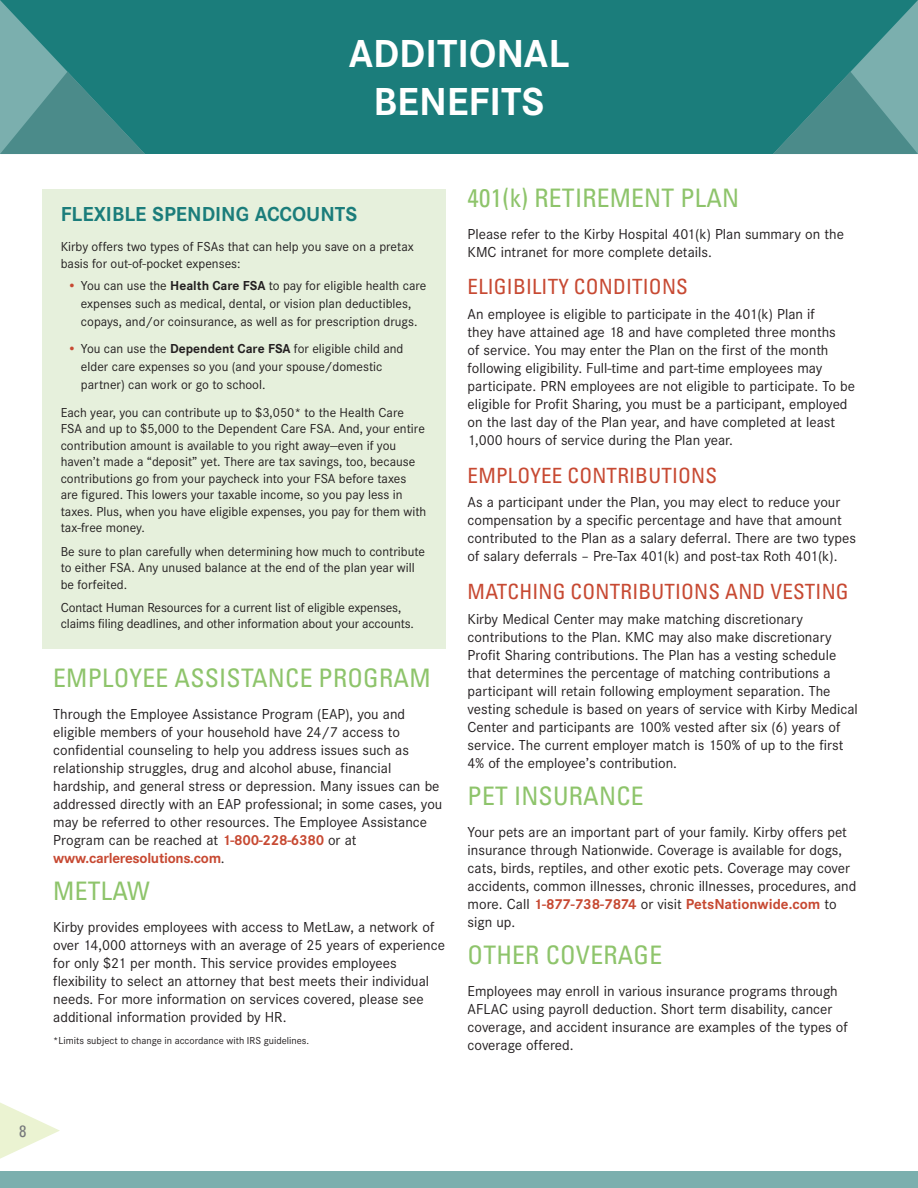
<style>
.page{position:relative;width:918px;height:1188px;background:#fff}
.page>*{position:absolute;margin:0;border:0;box-sizing:border-box;transform-origin:0 0}
.t1{font:700 40.5px/48.6px "Corporate S";color:#fff;text-align:center}
.t2{font:condensed 25.5px "Univers LT Std";letter-spacing:.01em;color:#8ec46b}
.t3{font:condensed 21px "Univers LT Std";letter-spacing:.01em;color:#c74932}
.t4{font:700 21px "Corporate S";color:#1b7d7b}
.t5{font:condensed 16.5px "Univers LT Std";color:#76787b}
.t6{font:15px/18px "Corporate S";color:#231f20}
.t7{font:13.5px/16.5px "Corporate S";color:#231f20}
.t8{font:10.5px "Corporate S";color:#231f20}
.s1{font-weight:700;color:#c74932}
.s2{font-weight:700}
</style>
<div class="page">
<div style="left:0;top:1171px;width:918px;height:17px;background:#7bafae"></div>
<div style="left:0;top:0;width:918px;height:154px;background:#1b7d7b"></div>
<svg style="left:0;top:1102px;width:60px;height:57px"></svg>
<svg style="left:0;top:0;width:145px;height:154px"></svg>
<svg style="left:773px;top:0;width:145px;height:154px"></svg>
<div style="left:43px;top:189px;width:403px;height:460px;background:#e6f0dc"></div>
<h1 class="t1" style="left:349px;top:30px;width:222px">ADDITIONAL<br>BENEFITS</h1>
<h3 class="t4" style="left:61px;top:202px;width:298px">FLEXIBLE SPENDING ACCOUNTS</h3>
<p class="t7" style="left:61px;top:238px;width:355px">Kirby offers two types of FSAs that can help you save on a pretax basis for out-of-pocket expenses:</p>
<p class="t7" style="left:67px;top:277px;width:360px;line-height:18px;text-align:center"><span class="s1">•</span> You can use the <span class="s2">Health Care FSA</span> to pay for eligible health care expenses such as medical, dental, or vision plan deductibles, copays, and/or coinsurance, as well as for prescription drugs.</p>
<p class="t7" style="left:81px;top:340px;width:324px;line-height:18px;text-indent:-14px"><span class="s1">•</span> You can use the <span class="s2">Dependent Care FSA</span> for eligible child and elder care expenses so you (and your spouse/domestic partner) can work or go to school.</p>
<p class="t7" style="left:61px;top:404px;width:367px">Each year, you can contribute up to $3,050* to the Health Care FSA and up to $5,000 to the Dependent Care FSA. And, your entire contribution amount is available to you right away—even if you haven’t made a “deposit” yet. There are tax savings, too, because contributions go from your paycheck into your FSA before taxes are figured. This lowers your taxable income, so you pay less in taxes. Plus, when you have eligible expenses, you pay for them with tax-free money.</p>
<p class="t7" style="left:61px;top:543px;width:366px">Be sure to plan carefully when determining how much to contribute to either FSA. Any unused balance at the end of the plan year will be forfeited.</p>
<p class="t7" style="left:61px;top:599px;width:355px">Contact Human Resources for a current list of eligible expenses, claims filing deadlines, and other information about your accounts.</p>
<h2 class="t2" style="left:53px;top:662px;width:379px">EMPLOYEE ASSISTANCE PROGRAM</h2>
<p class="t6" style="left:53px;top:705px;width:391px">Through the Employee Assistance Program (EAP), you and eligible members of your household have 24/7 access to confidential counseling to help you address issues such as relationship struggles, drug and alcohol abuse, financial hardship, and general stress or depression. Many issues can be addressed directly with an EAP professional; in some cases, you may be referred to other resources. The Employee Assistance Program can be reached at <span class="s1">1-800-228-6380</span> or at <span class="s1">www.carleresolutions.com</span>.</p>
<h2 class="t2" style="left:53px;top:875px;width:98px">METLAW</h2>
<p class="t6" style="left:53px;top:918px;width:393px">Kirby provides employees with access to MetLaw, a network of over 14,000 attorneys with an average of 25 years of experience for only $21 per month. This service provides employees flexibility to select an attorney that best meets their individual needs. For more information on services covered, please see additional information provided by HR.</p>
<p class="t8" style="left:53px;top:1034px;width:257px">*Limits subject to change in accordance with IRS guidelines.</p>
<h2 class="t2" style="left:468px;top:182px;width:273px">401(k) RETIREMENT PLAN</h2>
<p class="t6" style="left:468px;top:225px;width:378px">Please refer to the Kirby Hospital 401(k) Plan summary on the<br>KMC intranet for more complete details.</p>
<h3 class="t3" style="left:468px;top:274px;width:222px">ELIGIBILITY CONDITIONS</h3>
<p class="t6" style="left:468px;top:305px;width:389px">An employee is eligible to participate in the 401(k) Plan if<br>they have attained age 18 and have completed three months<br>of service. You may enter the Plan on the first of the month following eligibility. Full-time and part-time employees may participate. PRN employees are not eligible to participate. To be eligible for Profit Sharing, you must be a participant, employed on the last day of the Plan year, and have completed at least 1,000 hours of service during the Plan year.</p>
<h3 class="t3" style="left:468px;top:462px;width:251px">EMPLOYEE CONTRIBUTIONS</h3>
<p class="t6" style="left:468px;top:494px;width:390px">As a participant under the Plan, you may elect to reduce your compensation by a specific percentage and have that amount contributed to the Plan as a salary deferral. There are two types of salary deferrals – Pre-Tax 401(k) and post-tax Roth 401(k).</p>
<h3 class="t3" style="left:468px;top:578px;width:383px">MATCHING CONTRIBUTIONS AND VESTING</h3>
<p class="t6" style="left:468px;top:610px;width:392px">Kirby Medical Center may make matching discretionary contributions to the Plan. KMC may also make discretionary Profit Sharing contributions. The Plan has a vesting schedule that determines the percentage of matching contributions a participant will retain following employment separation. The vesting schedule is based on years of service with Kirby Medical Center and participants are 100% vested after six (6) years of service. The current employer match is 150% of up to the first 4% of the employee’s contribution.</p>
<h2 class="t2" style="left:468px;top:780px;width:177px">PET INSURANCE</h2>
<p class="t6" style="left:468px;top:823px;width:390px">Your pets are an important part of your family. Kirby offers pet insurance through Nationwide. Coverage is available for dogs, cats, birds, reptiles, and other exotic pets. Coverage may cover accidents, common illnesses, chronic illnesses, procedures, and more. Call <span class="s1">1-877-738-7874</span> or visit <span class="s1">PetsNationwide.com</span> to sign up.</p>
<h2 class="t2" style="left:468px;top:939px;width:196px">OTHER COVERAGE</h2>
<p class="t6" style="left:468px;top:982px;width:382px">Employees may enroll in various insurance programs through AFLAC using payroll deduction. Short term disability, cancer coverage, and accident insurance are examples of the types of coverage offered.</p>
<p class="t5" style="left:19px;top:1121px;width:9px">8</p>
</div>
